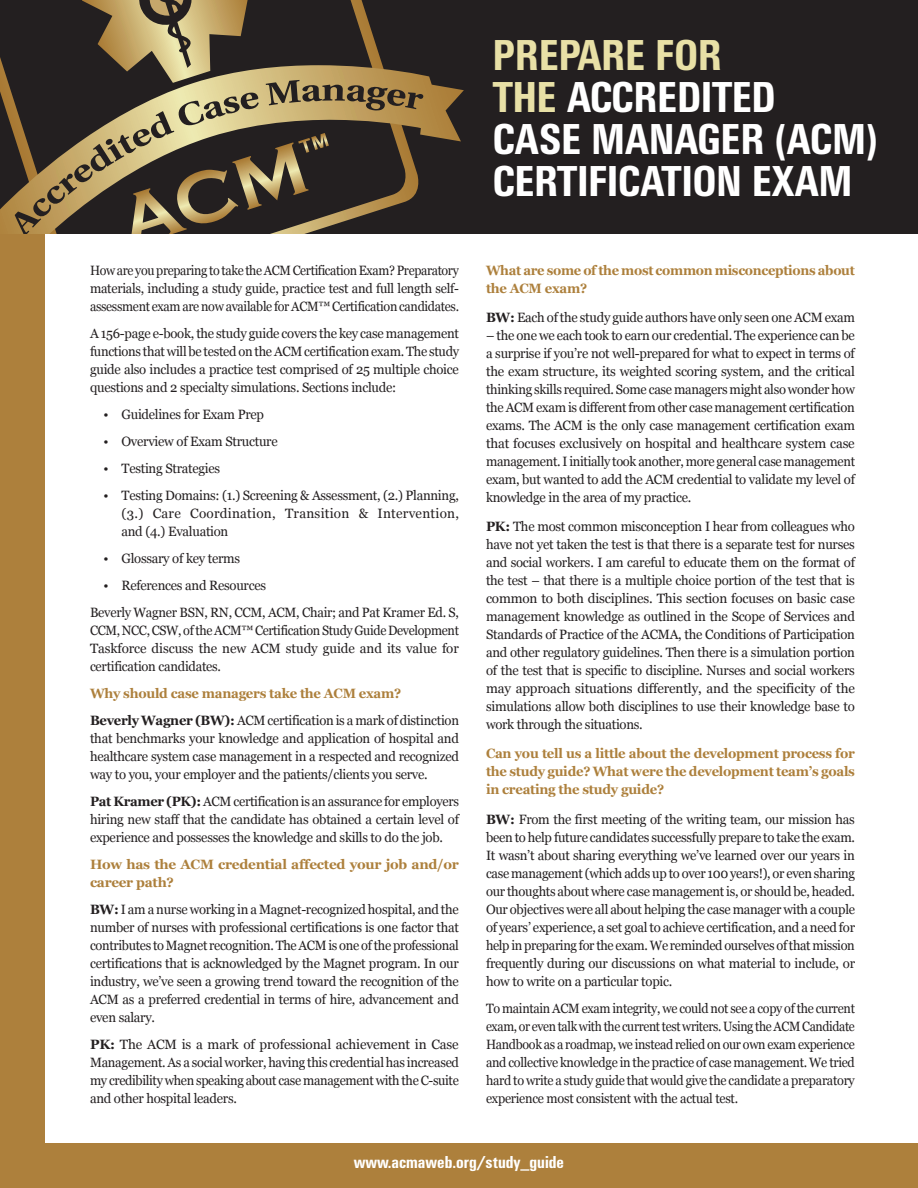
<style>
.page{position:relative;width:918px;height:1188px;background:#fff}
.page>*{position:absolute;margin:0;border:0;box-sizing:border-box;transform-origin:0 0}
.t1{font:45px/42px "Univers U67";color:#fff}
.t2{font:18px "Univers U67";color:#fff}
.t3{font:13.5px/18px "Georgia";letter-spacing:-.02em;color:#231f20;text-align:justify}
.t4{font:13.5px/18px "Georgia";letter-spacing:-.02em;color:#231f20;text-align:justify;scale:.96 1}
.t5{font:13.5px/18px "Georgia";letter-spacing:-.02em;color:#231f20;text-align:justify;scale:.93 1}
.t6{font:700 13.5px/18px "Georgia";letter-spacing:-.02em;color:#ad803c}
.t7{font:13.5px/18px "Georgia";letter-spacing:-.02em;color:#231f20;text-align:justify;scale:.92 1}
.t8{font:700 13.5px/18px "Georgia";letter-spacing:-.02em;color:#ad803c;scale:.96 1}
.s1{color:#e8e0a6}
.s2{font-weight:700}
</style>
<div class="page">
<div style="left:0;top:0;width:45px;height:1188px;background:#ad803c"></div>
<div style="left:0;top:1143px;width:918px;height:45px;background:#ad803c"></div>
<div style="left:0;top:0;width:918px;height:234px;background:#231f20"></div>
<svg style="left:0;top:65px;width:464px;height:169px"></svg>
<svg style="left:15px;top:0;width:409px;height:234px"></svg>
<p class="t1" style="left:493px;top:38px;width:386px"><span class="s1">PREPARE FOR<br>THE</span> ACCREDITED<br>CASE MANAGER (ACM)<br>CERTIFICATION EXAM</p>
<p class="t7" style="left:90px;top:260px;width:403px">How are you preparing to take the ACM Certification Exam? Preparatory materials, including a study guide, practice test and full length self&shy;assessment exam are now available for ACM™ Certification candidates.</p>
<p class="t3" style="left:90px;top:323px;width:371px">A 156-page e-book, the study guide covers the key case management functions that will be tested on the ACM certification exam. The study guide also includes a practice test comprised of 25 multiple choice questions and 2 specialty simulations. Sections include:</p>
<p class="t3" style="left:104px;top:404px;width:162px">• Guidelines for Exam Prep</p>
<p class="t3" style="left:104px;top:431px;width:176px">• Overview of Exam Structure</p>
<p class="t3" style="left:104px;top:458px;width:118px">• Testing Strategies</p>
<p class="t3" style="left:122px;top:485px;width:339px;text-indent:-18px">• Testing Domains: (1.) Screening &amp; Assessment, (2.) Planning, (3.) Care Coordination, Transition &amp; Intervention, and (4.) Evaluation</p>
<p class="t3" style="left:104px;top:548px;width:138px">• Glossary of key terms</p>
<p class="t3" style="left:104px;top:575px;width:164px">• References and Resources</p>
<p class="t4" style="left:90px;top:602px;width:386px">Beverly Wagner BSN, RN, CCM, ACM, Chair; and Pat Kramer Ed. S, CCM, NCC, CSW, of the ACM™ Certification Study Guide Development Taskforce discuss the new ACM study guide and its value for certification candidates.</p>
<p class="t6" style="left:90px;top:683px;width:313px">Why should case managers take the ACM exam?</p>
<p class="t3" style="left:90px;top:710px;width:371px"><span class="s2">Beverly Wagner (BW):</span> ACM certification is a mark of distinction that benchmarks your knowledge and application of hospital and healthcare system case management in a respected and recognized way to you, your employer and the patients/clients you serve.</p>
<p class="t4" style="left:90px;top:791px;width:386px"><span class="s2">Pat Kramer (PK):</span> ACM certification is an assurance for employers hiring new staff that the candidate has obtained a certain level of experience and possesses the knowledge and skills to do the job.</p>
<p class="t6" style="left:90px;top:854px;width:370px">How has the ACM credential affected your job and/or career path?</p>
<p class="t3" style="left:90px;top:899px;width:370px"><span class="s2">BW:</span> I am a nurse working in a Magnet-recognized hospital, and the number of nurses with professional certifications is one factor that contributes to Magnet recognition. The ACM is one of the professional certifications that is acknowledged by the Magnet program. In our industry, we’ve seen a growing trend toward the recognition of the ACM as a preferred credential in terms of hire, advancement and even salary.</p>
<p class="t3" style="left:90px;top:1034px;width:371px"><span class="s2">PK:</span> The ACM is a mark of professional achievement in Case Management. As a social worker, having this credential has increased my credibility when speaking about case management with the C-suite and other hospital leaders.</p>
<p class="t8" style="left:486px;top:260px;width:386px">What are some of the most common misconceptions about the ACM exam?</p>
<p class="t3" style="left:486px;top:308px;width:371px"><span class="s2">BW:</span> Each of the study guide authors have only seen one ACM exam</p>
<p class="t3" style="left:486px;top:326px;width:371px">– the one we each took to earn our credential. The experience can be a surprise if you’re not well-prepared for what to expect in terms of the exam structure, its weighted scoring system, and the critical thinking skills required. Some case managers might also wonder how the ACM exam is different from other case management certification exams. The ACM is the only case management certification exam that focuses exclusively on hospital and healthcare system case management. I initially took another, more general case management exam, but wanted to add the ACM credential to validate my level of knowledge in the area of my practice.</p>
<p class="t3" style="left:486px;top:517px;width:371px"><span class="s2">PK:</span> The most common misconception I hear from colleagues who have not yet taken the test is that there is a separate test for nurses and social workers. I am careful to educate them on the format of the test – that there is a multiple choice portion of the test that is common to both disciplines. This section focuses on basic case management knowledge as outlined in the Scope of Services and Standards of Practice of the ACMA, the Conditions of Participation and other regulatory guidelines. Then there is a simulation portion of the test that is specific to discipline. Nurses and social workers may approach situations differently, and the specificity of the simulations allow both disciplines to use their knowledge base to work through the situations.</p>
<p class="t6" style="left:486px;top:744px;width:371px;text-align:justify">Can you tell us a little about the development process for the study guide? What were the development team’s goals in creating the study guide?</p>
<p class="t3" style="left:486px;top:809px;width:371px"><span class="s2">BW:</span> From the first meeting of the writing team, our mission has been to help future candidates successfully prepare to take the exam.<br>It wasn’t about sharing everything we’ve learned over our years in case management (which adds up to over 100 years!), or even sharing our thoughts about where case management is, or should be, headed.<br>Our objectives were all about helping the case manager with a couple of years’ experience, a set goal to achieve certification, and a need for help in preparing for the exam. We reminded ourselves of that mission frequently during our discussions on what material to include, or how to write on a particular topic.</p>
<p class="t5" style="left:486px;top:998px;width:398px">To maintain ACM exam integrity, we could not see a copy of the current exam, or even talk with the current test writers. Using the ACM Candidate Handbook as a roadmap, we instead relied on our own exam experience and collective knowledge in the practice of case management. We tried hard to write a study guide that would give the candidate a preparatory experience most consistent with the actual test.</p>
<p class="t2" style="left:354px;top:1150px;width:212px">www.acmaweb.org/study_guide</p>
</div>
